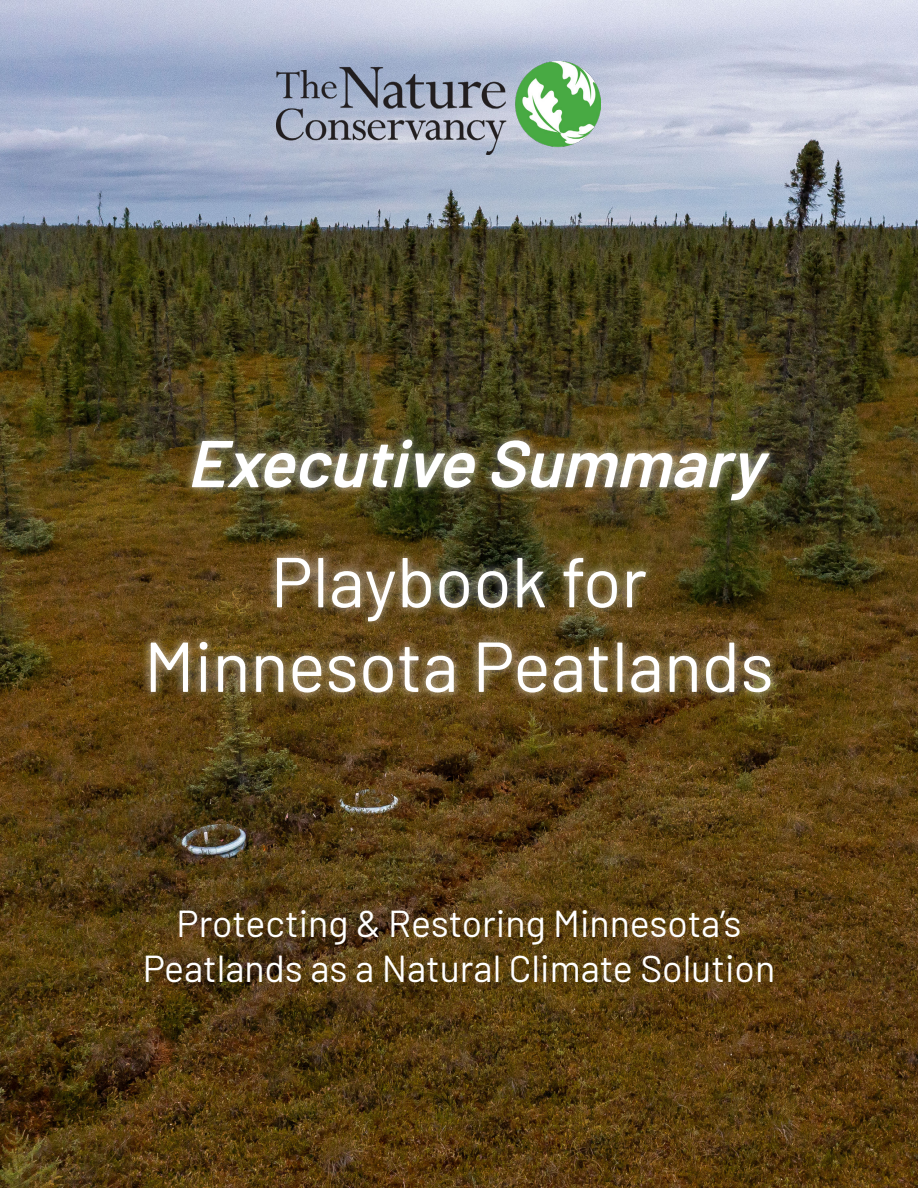
<style>
.page{position:relative;width:918px;height:1188px;background:#fff}
.page>*{position:absolute;margin:0;border:0;box-sizing:border-box;transform-origin:0 0}
.t1{font:70.5px/84.6px "Barlow";color:#fff;text-align:center}
.t2{font:italic 600 66px "Barlow";color:#fff}
.t3{font:37.5px/45px "Barlow";color:#fff;text-align:center}
</style>
<div class="page">
<img style="left:0;top:0;width:918px;height:1188px">
<div style="left:183px;top:430px;width:595px;height:79px;background:#fff;opacity:.75"></div>
<div style="left:141px;top:548px;width:639px;height:154px;background:#fff;opacity:.75"></div>
<img style="left:277px;top:61px;width:324px;height:94px">
<h2 class="t2" style="left:187px;top:415px;width:598px">ExecutiveSummary</h2>
<h1 class="t1" style="left:144px;top:534px;width:631px">Playbook for<br>Minnesota Peatlands</h1>
<p class="t3" style="left:143px;top:898px;width:634px">Protecting &amp; Restoring Minnesota’s<br>Peatlands as a Natural Climate Solution</p>
</div>
